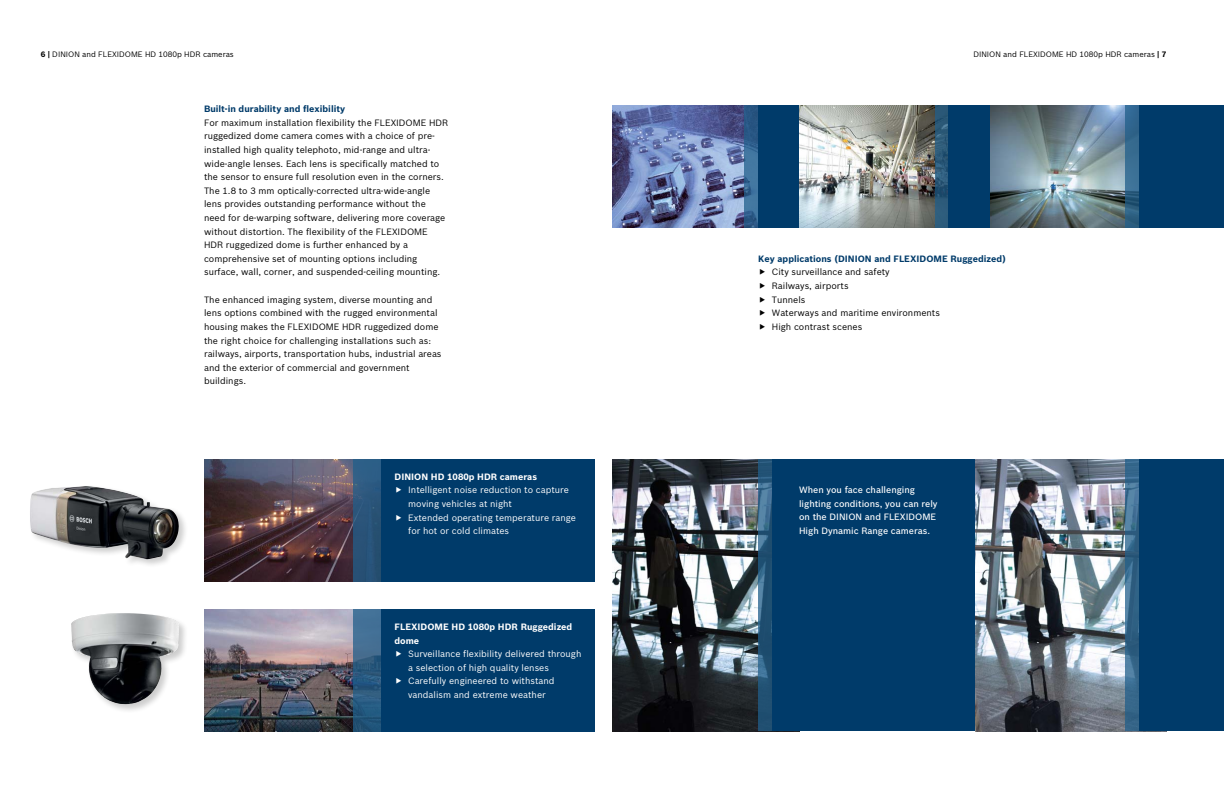
<style>
.page{position:relative;width:1224px;height:792px;background:#fff}
.page>*{position:absolute;margin:0;border:0;box-sizing:border-box;transform-origin:0 0}
.t1{font:9px/13.6px "Bosch Sans";color:#000}
.t2{font:9px/13.6px "Bosch Sans";color:#fff}
.t3{font:500 9px/13.6px "Bosch Sans";color:#fff}
.t4{font:700 9px "Bosch Sans";color:#003b6a}
.t5{font:700 9px/13.6px "Bosch Sans";color:#fff}
.t6{font:7.7px "Bosch Sans";color:#000}
.s1{font-weight:700}
</style>
<div class="page">
<img style="left:990px;top:106px;width:136px;height:122px">
<div style="left:1139px;top:106px;width:85px;height:122px;background:#003b6a"></div>
<div style="left:367px;top:609px;width:228px;height:122px;background:#003b6a"></div>
<img style="left:612px;top:460px;width:146px;height:271px">
<div style="left:772px;top:460px;width:218px;height:271px;background:#003b6a"></div>
<img style="left:976px;top:460px;width:150px;height:271px">
<div style="left:28px;top:484px;width:160px;height:85px;background:#000;opacity:.2"></div>
<img style="left:30px;top:486px;width:150px;height:73px">
<div style="left:70px;top:612px;width:119px;height:102px;background:#000;opacity:.2"></div>
<img style="left:71px;top:613px;width:108px;height:91px">
<div style="left:367px;top:460px;width:228px;height:122px;background:#003b6a"></div>
<img style="left:204px;top:609px;width:150px;height:122px">
<img style="left:204px;top:460px;width:150px;height:122px">
<div style="left:354px;top:460px;width:27px;height:122px;background:linear-gradient(to bottom,#2f5e85,#264d70)"></div>
<svg style="left:354px;top:609px;width:27px;height:122px;background:#326186"></svg>
<svg style="left:1126px;top:106px;width:13px;height:122px;background:#32668b"></svg>
<img style="left:612px;top:106px;width:133px;height:122px">
<img style="left:799px;top:106px;width:136px;height:122px">
<svg style="left:935px;top:106px;width:13px;height:122px;background:#2b5978"></svg>
<svg style="left:745px;top:106px;width:13px;height:122px;background:#356692"></svg>
<div style="left:948px;top:106px;width:42px;height:122px;background:#003b6a"></div>
<div style="left:758px;top:106px;width:41px;height:122px;background:#003b6a"></div>
<div style="left:1139px;top:460px;width:85px;height:271px;background:#003b6a"></div>
<svg style="left:1126px;top:460px;width:13px;height:271px;background:#39698c"></svg>
<svg style="left:758px;top:460px;width:14px;height:271px;background:#2c5b7e"></svg>
<p class="t6" style="left:41px;top:49px;width:195px"><span class="s1">6 |</span> DINION and FLEXIDOME HD 1080p HDR cameras</p>
<p class="t6" style="left:973px;top:49px;width:195px">DINION and FLEXIDOME HD 1080p HDR cameras <span class="s1">| 7</span></p>
<p class="t4" style="left:204px;top:103px;width:143px">Built-in durability and flexibility</p>
<p class="t1" style="left:204px;top:116px;width:246px">For maximum installation flexibility the FLEXIDOME HDR ruggedized dome camera comes with a choice of pre&shy;installed high quality telephoto, mid-range and ultra&shy;wide-angle lenses. Each lens is specifically matched to the sensor to ensure full resolution even in the corners.<br>The 1.8 to 3 mm optically-corrected ultra-wide-angle lens provides outstanding performance without the need for de-warping software, delivering more coverage without distortion. The flexibility of the FLEXIDOME HDR ruggedized dome is further enhanced by a comprehensive set of mounting options including surface, wall, corner, and suspended-ceiling mounting.</p>
<p class="t1" style="left:204px;top:293px;width:239px">The enhanced imaging system, diverse mounting and lens options combined with the rugged environmental housing makes the FLEXIDOME HDR ruggedized dome the right choice for challenging installations such as: railways, airports, transportation hubs, industrial areas and the exterior of commercial and government buildings.</p>
<p class="t5" style="left:395px;top:470px;width:144px">DINION HD 1080p HDR cameras</p>
<p class="t2" style="left:408px;top:483px;width:169px">Intelligent noise reduction to capture moving vehicles at night<br>Extended operating temperature range for hot or cold climates</p>
<p class="t5" style="left:395px;top:620px;width:179px">FLEXIDOME HD 1080p HDR Ruggedized dome</p>
<p class="t2" style="left:408px;top:647px;width:175px">Surveillance flexibility delivered through a selection of high quality lenses Carefully engineered to withstand vandalism and extreme weather</p>
<p class="t4" style="left:758px;top:253px;width:249px">Key applications (DINION and FLEXIDOME Ruggedized)</p>
<p class="t1" style="left:772px;top:265px;width:170px">City surveillance and safety<br>Railways, airports<br>Tunnels<br>Waterways and maritime environments<br>High contrast scenes</p>
<p class="t3" style="left:799px;top:483px;width:140px">When you face challenging lighting conditions, you can rely on the DINION and FLEXIDOME<br>High Dynamic Range cameras.</p>
</div>
